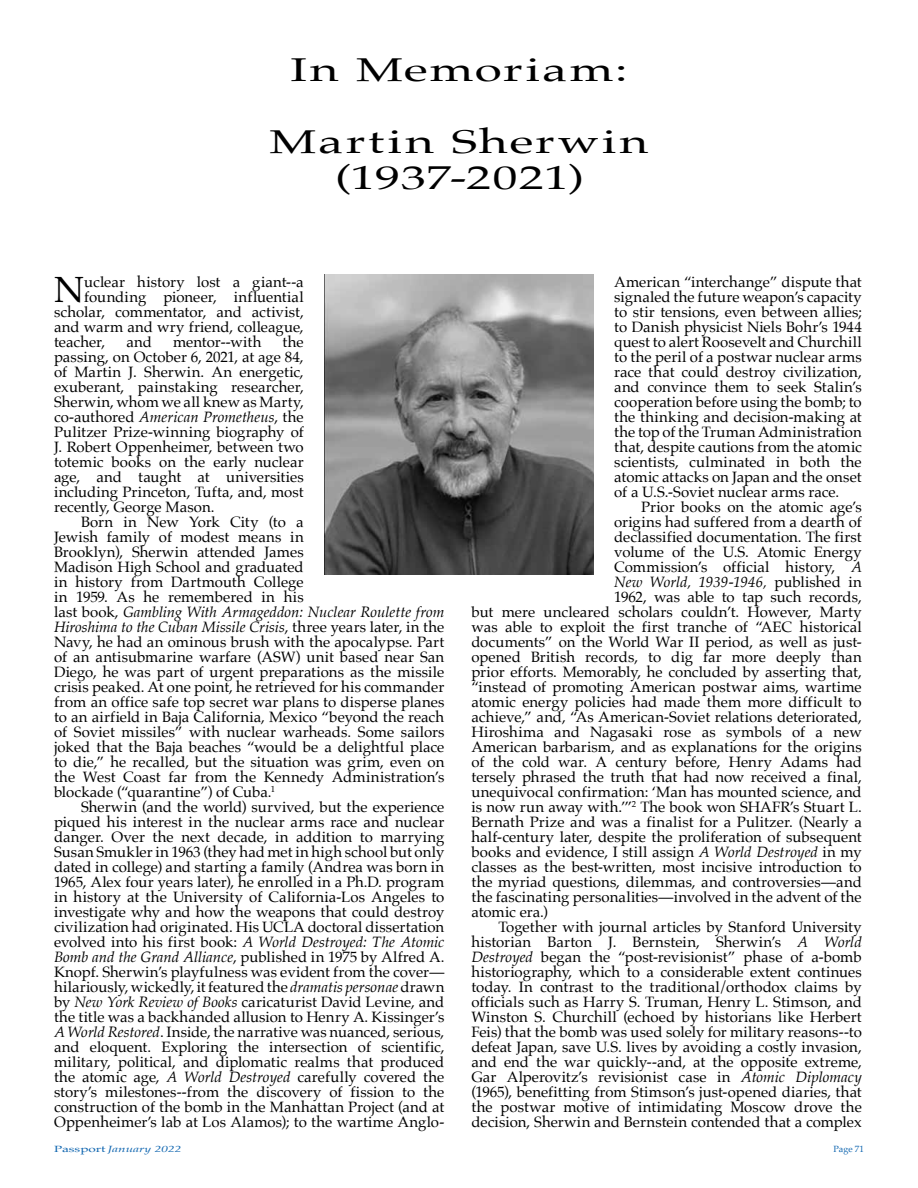
<style>
.page{position:relative;width:918px;height:1188px;background:#fff}
.page>*{position:absolute;margin:0;border:0;box-sizing:border-box;transform-origin:0 0}
.t1{font:36.45px "Palatino";color:#000}
.t2{font:33px/72px "Palatino";letter-spacing:.04em;color:#000;text-align:center;scale:1.5 1}
.t3{font:33px "Palatino";letter-spacing:.02em;color:#000;scale:1.5 1}
.t4{font:15px/15px "Palatino";color:#000;text-align:justify}
.t5{font:italic 15px "Palatino";color:#000}
.t6{font:italic 9px "Palatino";color:#0d64af;scale:1.5 1}
.t7{font:9px "Palatino";color:#0d64af}
.s1{font-style:italic}
.s2{font-style:normal}
</style>
<div class="page">
<img style="left:324px;top:274px;width:270px;height:301px">
<h2 class="t2" style="left:270px;top:34px;width:254px">In Memoriam:<br>Martin Sherwin</h2>
<h2 class="t3" style="left:335px;top:150px;width:167px">(1937-2021)</h2>
<h1 class="t1" style="left:54px;top:259px;width:32px">N</h1>
<p class="t4" style="left:84px;top:274px;width:221px">uclear history lost a giant--a</p>
<p class="t4" style="left:84px;top:289px;width:221px">founding pioneer, influential</p>
<p class="t4" style="left:54px;top:304px;width:251px">scholar, commentator, and activist,</p>
<p class="t4" style="left:54px;top:319px;width:251px">and warm and wry friend, colleague,</p>
<p class="t4" style="left:54px;top:334px;width:53px">teacher,</p>
<p class="t4" style="left:126px;top:334px;width:27px">and</p>
<p class="t4" style="left:173px;top:334px;width:90px">mentor--with</p>
<p class="t4" style="left:54px;top:334px;width:251px;text-indent:229px">the passing, on October 6, 2021, at age 84, of Martin J. Sherwin. An energetic, exuberant, painstaking researcher, Sherwin, whom we all knew as Marty, co-authored <span class="s1">American Prometheus</span>, the Pulitzer Prize-winning biography of J. Robert Oppenheimer, between two totemic books on the early nuclear age, and taught at universities including Princeton, Tufta, and, most recently, George Mason.</p>
<p class="t4" style="left:54px;top:514px;width:392px;text-align:left;text-indent:27px">Born in New York City (to a<br>Jewish family of modest means in<br>Brooklyn), Sherwin attended James<br>Madison High School and graduated<br>in history from Dartmouth College<br>in 1959. As he remembered in his<br>last book, <span class="s1">Gambling With Armageddon: Nuclear Roulette from Hiroshima to the Cuban Missile Crisis</span>, three years later, in the Navy, he had an ominous brush with the apocalypse. Part of an antisubmarine warfare (ASW) unit based near San Diego, he was part of urgent preparations as the missile crisis peaked. At one point, he retrieved for his commander from an office safe top secret war plans to disperse planes to an airfield in Baja California, Mexico “beyond the reach of Soviet missiles” with nuclear warheads. Some sailors joked that the Baja beaches “would be a delightful place to die,” he recalled, but the situation was grim, even on the West Coast far from the Kennedy Administration’s blockade (“quarantine”) of Cuba.<sup>1</sup></p>
<p class="t4" style="left:54px;top:799px;width:392px;text-indent:27px">Sherwin (and the world) survived, but the experience piqued his interest in the nuclear arms race and nuclear danger. Over the next decade, in addition to marrying Susan Smukler in 1963 (they had met in high school but only dated in college) and starting a family (Andrea was born in 1965, Alex four years later), he enrolled in a Ph.D. program in history at the University of California-Los Angeles to investigate why and how the weapons that could destroy civilization had originated. His UCLA doctoral dissertation evolved into his first book: <span class="s1">A World Destroyed: The Atomic Bomb and the Grand Alliance</span>, published in 1975 by Alfred A.<br>Knopf. Sherwin’s playfulness was evident from the cover— hilariously, wickedly, it featured the <span class="s1">dramatis personae</span> drawn by <span class="s1">New York Review of Books</span> caricaturist David Levine, and the title was a backhanded allusion to Henry A. Kissinger’s <span class="s1">A World Restored</span>. Inside, the narrative was nuanced, serious, and eloquent. Exploring the intersection of scientific, military, political, and diplomatic realms that produced the atomic age, <span class="s1">A World Destroyed</span> carefully covered the story’s milestones--from the discovery of fission to the construction of the bomb in the Manhattan Project (and at Oppenheimer’s lab at Los Alamos); to the wartime Anglo-</p>
<p class="t4" style="left:614px;top:274px;width:249px">American “interchange” dispute that signaled the future weapon’s capacity to stir tensions, even between allies; to Danish physicist Niels Bohr’s 1944 quest to alert Roosevelt and Churchill to the peril of a postwar nuclear arms race that could destroy civilization, and convince them to seek Stalin’s cooperation before using the bomb; to the thinking and decision-making at the top of the Truman Administration that, despite cautions from the atomic scientists, culminated in both the atomic attacks on Japan and the onset of a U.S.-Soviet nuclear arms race.</p>
<p class="t4" style="left:641px;top:499px;width:222px">Prior books on the atomic age’s</p>
<p class="t4" style="left:614px;top:514px;width:249px">origins had suffered from a dearth of</p>
<p class="t4" style="left:614px;top:529px;width:249px">declassified documentation. The first</p>
<p class="t4" style="left:614px;top:544px;width:249px">volume of the U.S. Atomic Energy</p>
<p class="t4" style="left:614px;top:559px;width:249px">Commission’s official history, <span class="s1">A</span></p>
<p class="t5" style="left:614px;top:569px;width:249px">New World, 1939-1946, <span class="s2">published in</span></p>
<p class="t4" style="left:614px;top:589px;width:249px">1962, was able to tap such records,</p>
<p class="t4" style="left:471px;top:604px;width:392px">but mere uncleared scholars couldn’t. However, Marty</p>
<p class="t4" style="left:471px;top:619px;width:392px">was able to exploit the first tranche of “AEC historical</p>
<p class="t4" style="left:471px;top:634px;width:392px">documents” on the World War II period, as well as just-</p>
<p class="t4" style="left:471px;top:649px;width:392px">opened British records, to dig far more deeply than</p>
<p class="t4" style="left:471px;top:664px;width:392px">prior efforts. Memorably, he concluded by asserting that,</p>
<p class="t4" style="left:471px;top:679px;width:392px">“instead of promoting American postwar aims, wartime</p>
<p class="t4" style="left:471px;top:694px;width:392px">atomic energy policies had made them more difficult to</p>
<p class="t4" style="left:471px;top:709px;width:392px">achieve,” and, “As American-Soviet relations deteriorated,</p>
<p class="t4" style="left:471px;top:724px;width:392px">Hiroshima and Nagasaki rose as symbols of a new</p>
<p class="t4" style="left:471px;top:739px;width:392px">American barbarism, and as explanations for the origins</p>
<p class="t4" style="left:471px;top:754px;width:392px">of the cold war. A century before, Henry Adams had</p>
<p class="t4" style="left:471px;top:769px;width:392px">tersely phrased the truth that had now received a final,</p>
<p class="t4" style="left:471px;top:784px;width:392px">unequivocal confirmation: ‘Man has mounted science, and</p>
<p class="t4" style="left:471px;top:799px;width:392px">is now run away with.’”<sup>2</sup> The book won SHAFR’s Stuart L.</p>
<p class="t4" style="left:471px;top:814px;width:392px">Bernath Prize and was a finalist for a Pulitzer. (Nearly a</p>
<p class="t4" style="left:471px;top:829px;width:392px">half-century later, despite the proliferation of subsequent</p>
<p class="t4" style="left:471px;top:844px;width:392px">books and evidence, I still assign <span class="s1">A World Destroyed</span> in my</p>
<p class="t4" style="left:471px;top:859px;width:392px">classes as the best-written, most incisive introduction to</p>
<p class="t4" style="left:471px;top:874px;width:392px">the myriad questions, dilemmas, and controversies—and</p>
<p class="t4" style="left:471px;top:889px;width:392px">the fascinating personalities—involved in the advent of the</p>
<p class="t4" style="left:471px;top:904px;width:78px">atomic era.)</p>
<p class="t4" style="left:498px;top:919px;width:365px">Together with journal articles by Stanford University</p>
<p class="t4" style="left:471px;top:934px;width:392px">historian Barton J. Bernstein, Sherwin’s <span class="s1">A World</span></p>
<p class="t4" style="left:471px;top:949px;width:392px"><span class="s1">Destroyed</span> began the “post-revisionist” phase of a-bomb</p>
<p class="t4" style="left:471px;top:964px;width:392px">historiography, which to a considerable extent continues</p>
<p class="t4" style="left:471px;top:979px;width:392px">today. In contrast to the traditional/orthodox claims by</p>
<p class="t4" style="left:471px;top:994px;width:392px">officials such as Harry S. Truman, Henry L. Stimson, and</p>
<p class="t4" style="left:471px;top:1009px;width:392px">Winston S. Churchill (echoed by historians like Herbert</p>
<p class="t4" style="left:471px;top:1024px;width:392px">Feis) that the bomb was used solely for military reasons--to</p>
<p class="t4" style="left:471px;top:1039px;width:392px">defeat Japan, save U.S. lives by avoiding a costly invasion,</p>
<p class="t4" style="left:471px;top:1054px;width:392px">and end the war quickly--and, at the opposite extreme,</p>
<p class="t4" style="left:471px;top:1069px;width:392px">Gar Alperovitz’s revisionist case in <span class="s1">Atomic Diplomacy</span></p>
<p class="t4" style="left:471px;top:1084px;width:392px">(1965), benefitting from Stimson’s just-opened diaries, that</p>
<p class="t4" style="left:471px;top:1099px;width:392px">the postwar motive of intimidating Moscow drove the</p>
<p class="t4" style="left:471px;top:1114px;width:392px">decision, Sherwin and Bernstein contended that a complex</p>
<p class="t6" style="left:54px;top:1141px;width:87px"><span class="s2">Passport</span> January 2022</p>
<p class="t7" style="left:833px;top:1141px;width:32px">Page 71</p>
</div>
